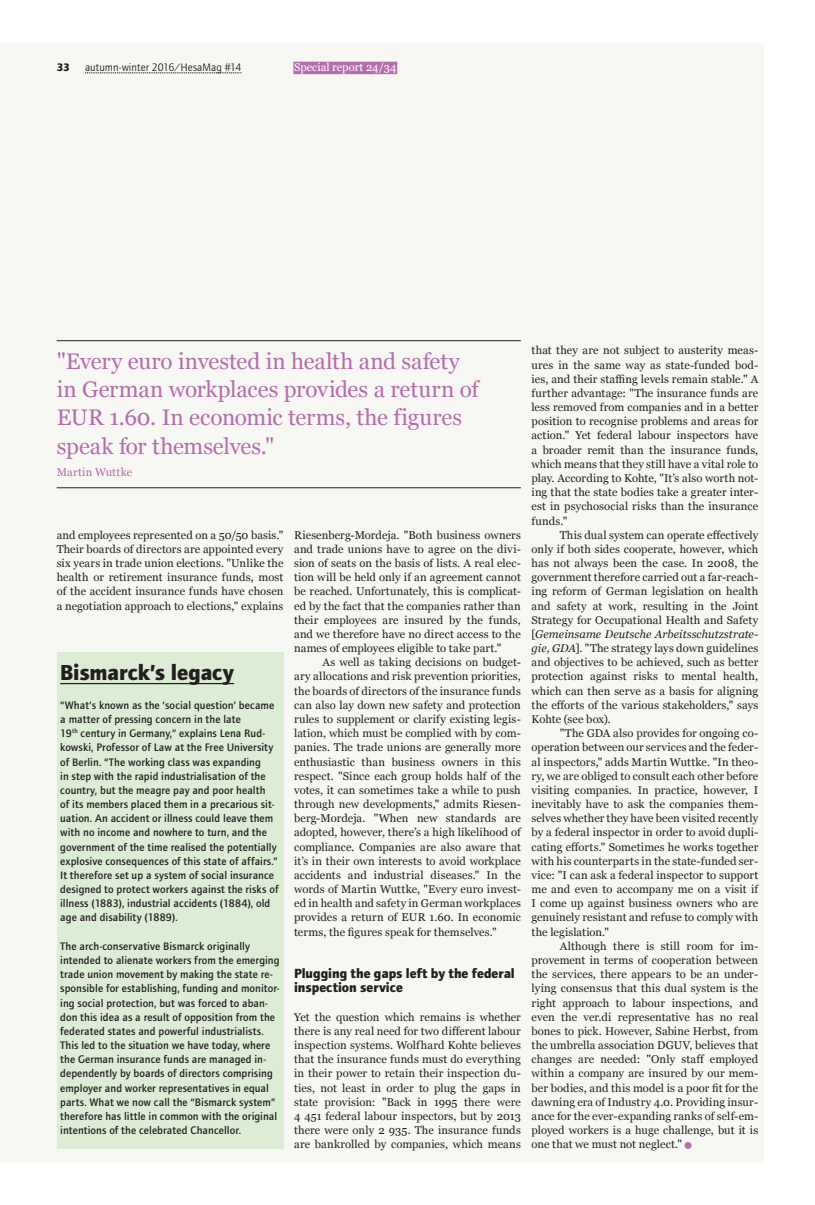
<style>
.page{position:relative;width:815px;height:1205px;background:#fff}
.page>*{position:absolute;margin:0;border:0;box-sizing:border-box;transform-origin:0 0}
.HM___Body_G_9__Just{font:25px "etui Foundry Journal bold";color:#b56dad}
.HM___Exergue{font:22.5px/28.4px "Georgia";letter-spacing:-.005em;color:#b56dad}
.HM___Encadré_Titre{font:22.5px "etui Foundry Journal bold";letter-spacing:-.005em;color:#231f20}
.HM___Titre_5_Bold{font:13.75px/14.1px "etui Foundry Journal bold";letter-spacing:.005em;color:#231f20}
.HM___Body_G_9__Just-2{font:11.25px/14.1px "Georgia";letter-spacing:.01em;color:#231f20;text-align:justify}
.HM___Encadré_Body{font:11.25px/14.1px "etui Foundry Journal Medium";letter-spacing:.005em;color:#231f20}
.t1{font:11.25px "etui Foundry Journal book";letter-spacing:.005em;color:#231f20}
.HM___Rubrique{font:11.25px "Georgia";color:#fff}
.HM___Exergue-2{font:11.25px "Georgia";letter-spacing:.02em;color:#b56dad}
.t2{font:11.25px "etui Foundry Journal bold";color:#231f20}
.s1{font-style:italic}
</style>
<div class="page">
<div style="left:0;top:43px;width:764px;height:1119px;background:#f7f7f3"></div>
<svg style="left:85px;top:73px;width:156px;height:1px"></svg>
<div style="left:293px;top:62px;width:104px;height:12px;background:#b56dad"></div>
<div style="left:57px;top:652px;width:226px;height:496px;background:#ddedd5"></div>
<hr style="left:60px;top:683px;width:174px;height:1px;background:#231f20">
<hr style="left:57px;top:340px;width:464px;height:1px;background:#231f20">
<hr style="left:57px;top:487px;width:464px;height:1px;background:#231f20">
<p class="t2" style="left:57px;top:60px;width:15px">33</p>
<p class="t1" style="left:85px;top:61px;width:158px">autumn-winter 2016/HesaMag #14</p>
<p class="HM___Rubrique" style="left:294px;top:59px;width:104px">Special report 24/34</p>
<p class="HM___Exergue" style="left:57px;top:346px;width:424px">"Every euro invested in health and safety in German workplaces provides a return of EUR 1.60. In economic terms, the figures speak for themselves."</p>
<p class="HM___Exergue-2" style="left:57px;top:464px;width:77px">Martin Wuttke</p>
<p class="HM___Body_G_9__Just-2" style="left:57px;top:527px;width:228px">and employees represented on a 50/50 basis." Their boards of directors are appointed every six years in trade union elections. "Unlike the health or retirement insurance funds, most of the accident insurance funds have chosen a negotiation approach to elections," explains</p>
<p class="HM___Encadré_Titre" style="left:60px;top:660px;width:175px">Bismarck’s legacy</p>
<p class="HM___Encadré_Body" style="left:60px;top:698px;width:220px">“What’s known as the ‘social question’ became a matter of pressing concern in the late<br>19<sup>th</sup> century in Germany,” explains Lena Rud&shy;kowski, Professor of Law at the Free University of Berlin. “The working class was expanding<br>in step with the rapid industrialisation of the country, but the meagre pay and poor health<br>of its members placed them in a precarious sit&shy;uation. An accident or illness could leave them with no income and nowhere to turn, and the government of the time realised the potentially explosive consequences of this state of affairs.” It therefore set up a system of social insurance designed to protect workers against the risks of illness (1883), industrial accidents (1884), old age and disability (1889).</p>
<p class="HM___Encadré_Body" style="left:60px;top:939px;width:221px">The arch-conservative Bismarck originally intended to alienate workers from the emerging trade union movement by making the state re&shy;sponsible for establishing, funding and monitor&shy;ing social protection, but was forced to aban&shy;don this idea as a result of opposition from the federated states and powerful industrialists.<br>This led to the situation we have today, where the German insurance funds are managed in&shy;dependently by boards of directors comprising employer and worker representatives in equal parts. What we now call the “Bismarck system” therefore has little in common with the original intentions of the celebrated Chancellor.</p>
<p class="HM___Body_G_9__Just-2" style="left:294px;top:527px;width:228px">Riesenberg-Mordeja. "Both business owners and trade unions have to agree on the divi&shy;sion of seats on the basis of lists. A real elec&shy;tion will be held only if an agreement cannot be reached. Unfortunately, this is complicat&shy;ed by the fact that the companies rather than their employees are insured by the funds, and we therefore have no direct access to the names of employees eligible to take part."</p>
<p class="HM___Body_G_9__Just-2" style="left:294px;top:655px;width:228px;text-indent:28px">As well as taking decisions on budget&shy;ary allocations and risk prevention priorities, the boards of directors of the insurance funds can also lay down new safety and protection rules to supplement or clarify existing legis&shy;lation, which must be complied with by com&shy;panies. The trade unions are generally more enthusiastic than business owners in this respect. "Since each group holds half of the votes, it can sometimes take a while to push through new developments," admits Riesen&shy;berg-Mordeja. "When new standards are adopted, however, there’s a high likelihood of compliance. Companies are also aware that it’s in their own interests to avoid workplace accidents and industrial diseases." In the words of Martin Wuttke, "Every euro invest&shy;ed in health and safety in German workplaces provides a return of EUR 1.60. In economic terms, the figures speak for themselves."</p>
<p class="HM___Titre_5_Bold" style="left:294px;top:966px;width:222px">Plugging the gaps left by the federal inspection service</p>
<p class="HM___Body_G_9__Just-2" style="left:294px;top:1009px;width:228px">Yet the question which remains is whether there is any real need for two different labour inspection systems. Wolfhard Kohte believes that the insurance funds must do everything in their power to retain their inspection du&shy;ties, not least in order to plug the gaps in state provision: "Back in 1995 there were 4 451 federal labour inspectors, but by 2013 there were only 2 935. The insurance funds are bankrolled by companies, which means</p>
<p class="HM___Body_G_9__Just-2" style="left:531px;top:343px;width:228px">that they are not subject to austerity meas&shy;ures in the same way as state-funded bod&shy;ies, and their staffing levels remain stable." A further advantage: "The insurance funds are less removed from companies and in a better position to recognise problems and areas for action." Yet federal labour inspectors have a broader remit than the insurance funds, which means that they still have a vital role to play. According to Kohte, "It’s also worth not&shy;ing that the state bodies take a greater inter&shy;est in psychosocial risks than the insurance funds."</p>
<p class="HM___Body_G_9__Just-2" style="left:531px;top:527px;width:228px;text-indent:28px">This dual system can operate effectively only if both sides cooperate, however, which has not always been the case. In 2008, the government therefore carried out a far-reach&shy;ing reform of German legislation on health and safety at work, resulting in the Joint Strategy for Occupational Health and Safety [<span class="s1">Gemeinsame Deutsche Arbeitsschutzstrate&shy;gie, GDA</span>]. "The strategy lays down guidelines and objectives to be achieved, such as better protection against risks to mental health, which can then serve as a basis for aligning the efforts of the various stakeholders," says Kohte (see box).</p>
<p class="HM___Body_G_9__Just-2" style="left:531px;top:726px;width:228px;text-indent:28px">"The GDA also provides for ongoing co&shy;operation between our services and the feder&shy;al inspectors," adds Martin Wuttke. "In theo&shy;ry, we are obliged to consult each other before visiting companies. In practice, however, I inevitably have to ask the companies them&shy;selves whether they have been visited recently by a federal inspector in order to avoid dupli&shy;cating efforts." Sometimes he works together with his counterparts in the state-funded ser&shy;vice: "I can ask a federal inspector to support me and even to accompany me on a visit if I come up against business owners who are genuinely resistant and refuse to comply with the legislation."</p>
<p class="HM___Body_G_9__Just-2" style="left:531px;top:938px;width:228px;text-indent:28px">Although there is still room for im&shy;provement in terms of cooperation between the services, there appears to be an under&shy;lying consensus that this dual system is the right approach to labour inspections, and even the ver.di representative has no real bones to pick. However, Sabine Herbst, from the umbrella association DGUV, believes that changes are needed: "Only staff employed within a company are insured by our mem&shy;ber bodies, and this model is a poor fit for the dawning era of Industry 4.0. Providing insur&shy;ance for the ever-expanding ranks of self-em&shy;ployed workers is a huge challenge, but it is one that we must not neglect."</p>
<p class="HM___Body_G_9__Just" style="left:680px;top:1131px;width:18px">•</p>
</div>
